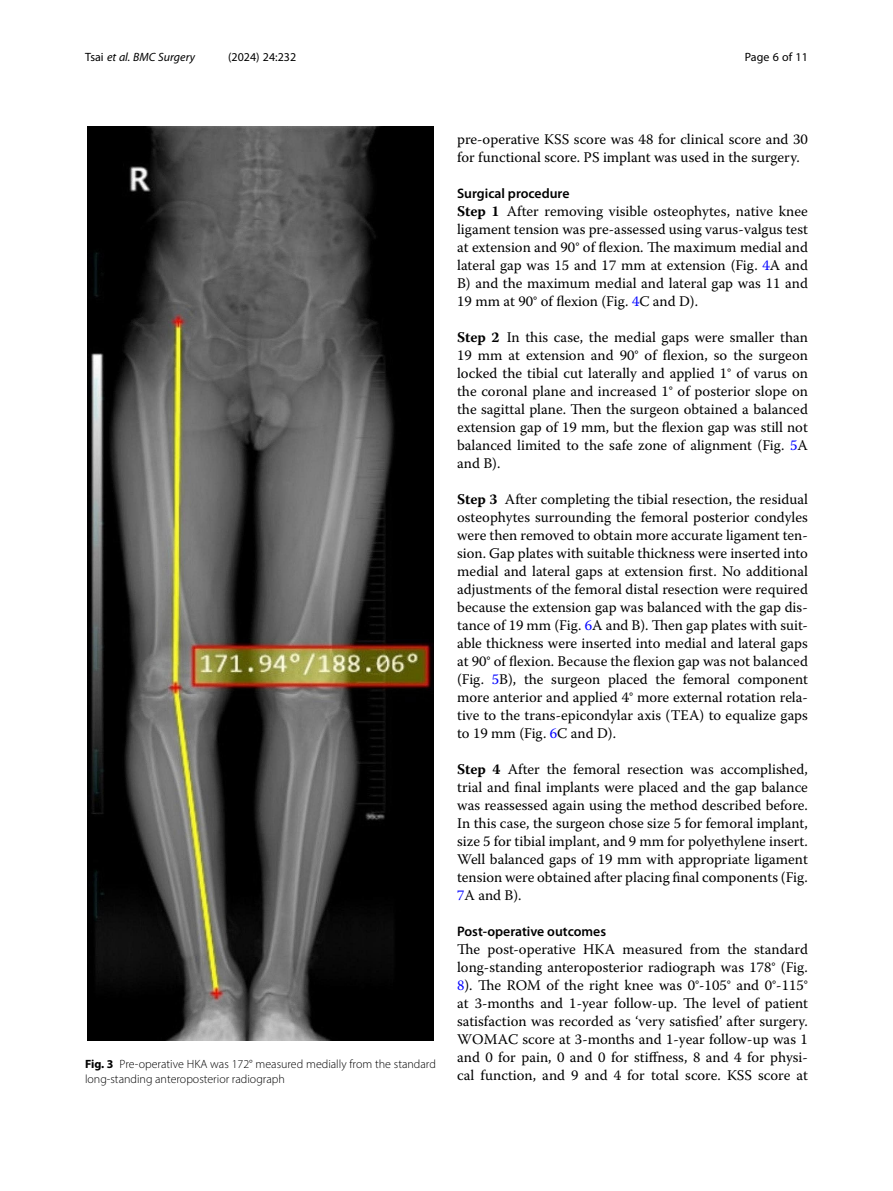
<style>
.page{position:relative;width:893px;height:1191px;background:#fff}
.page>*{position:absolute;margin:0;border:0;box-sizing:border-box;transform-origin:0 0}
.Formalpara_RuninHead{font:14.7px/18px "Warnock Pro";color:#000;text-align:justify}
.Body_Text{font:14.7px/18px "Warnock Pro";color:#000}
.Head_2{font:600 13.8px "Myriad Pro";color:#000}
.Figure_Caption{font:300 12px/15px "Myriad Pro";color:#000}
.t1{font:12px "Myriad Pro";color:#000}
.t2{font:italic 12px "Myriad Pro";color:#000}
.s1{font-style:normal}
.s2{font-weight:700}
.s3{color:#00f}
</style>
<div class="page">
<img style="left:87px;top:126px;width:346px;height:914px">
<p class="t2" style="left:85px;top:50px;width:111px"><span class="s1">Tsai</span> et al. BMC Surgery</p>
<p class="t1" style="left:228px;top:50px;width:70px">(2024) 24:232</p>
<p class="t1" style="left:745px;top:50px;width:65px">Page 6 of 11</p>
<p class="Figure_Caption" style="left:85px;top:1056px;width:352px"><span class="s2">Fig. 3</span> Pre-operative HKA was 172° measured medially from the standard long-standing anteroposterior radiograph</p>
<p class="Body_Text" style="left:457px;top:130px;width:352px">pre-operative KSS score was 48 for clinical score and 30 for functional score. PS implant was used in the surgery.</p>
<p class="Head_2" style="left:457px;top:185px;width:114px">Surgical procedure</p>
<p class="Formalpara_RuninHead" style="left:457px;top:202px;width:352px"><span class="s2">Step 1</span> After removing visible osteophytes, native knee ligament tension was pre-assessed using varus-valgus test at extension and 90° of flexion. The maximum medial and lateral gap was 15 and 17 mm at extension (Fig. <span class="s3">4</span>A and B) and the maximum medial and lateral gap was 11 and 19 mm at 90° of flexion (Fig. <span class="s3">4</span>C and D).</p>
<p class="Formalpara_RuninHead" style="left:457px;top:328px;width:352px"><span class="s2">Step 2</span> In this case, the medial gaps were smaller than 19 mm at extension and 90° of flexion, so the surgeon locked the tibial cut laterally and applied 1° of varus on the coronal plane and increased 1° of posterior slope on the sagittal plane. Then the surgeon obtained a balanced extension gap of 19 mm, but the flexion gap was still not balanced limited to the safe zone of alignment (Fig. <span class="s3">5</span>A and B).</p>
<p class="Formalpara_RuninHead" style="left:457px;top:490px;width:352px"><span class="s2">Step 3</span> After completing the tibial resection, the residual osteophytes surrounding the femoral posterior condyles were then removed to obtain more accurate ligament ten&shy;sion. Gap plates with suitable thickness were inserted into medial and lateral gaps at extension first. No additional adjustments of the femoral distal resection were required because the extension gap was balanced with the gap dis&shy;tance of 19 mm (Fig. <span class="s3">6</span>A and B). Then gap plates with suit&shy;able thickness were inserted into medial and lateral gaps at 90° of flexion. Because the flexion gap was not balanced (Fig. <span class="s3">5</span>B), the surgeon placed the femoral component more anterior and applied 4° more external rotation rela&shy;tive to the trans-epicondylar axis (TEA) to equalize gaps to 19 mm (Fig. <span class="s3">6</span>C and D).</p>
<p class="Formalpara_RuninHead" style="left:457px;top:760px;width:352px"><span class="s2">Step 4</span> After the femoral resection was accomplished, trial and final implants were placed and the gap balance was reassessed again using the method described before.<br>In this case, the surgeon chose size 5 for femoral implant, size 5 for tibial implant, and 9 mm for polyethylene insert.<br>Well balanced gaps of 19 mm with appropriate ligament tension were obtained after placing final components (Fig.<br><span class="s3">7</span>A and B).</p>
<p class="Head_2" style="left:457px;top:923px;width:150px">Post-operative outcomes</p>
<p class="Body_Text" style="left:457px;top:940px;width:352px;text-align:justify">The post-operative HKA measured from the standard long-standing anteroposterior radiograph was 178° (Fig.<br><span class="s3">8</span>). The ROM of the right knee was 0°-105° and 0°-115° at 3-months and 1-year follow-up. The level of patient satisfaction was recorded as ‘very satisfied’ after surgery.<br>WOMAC score at 3-months and 1-year follow-up was 1 and 0 for pain, 0 and 0 for stiffness, 8 and 4 for physi&shy;cal function, and 9 and 4 for total score. KSS score at</p>
</div>
